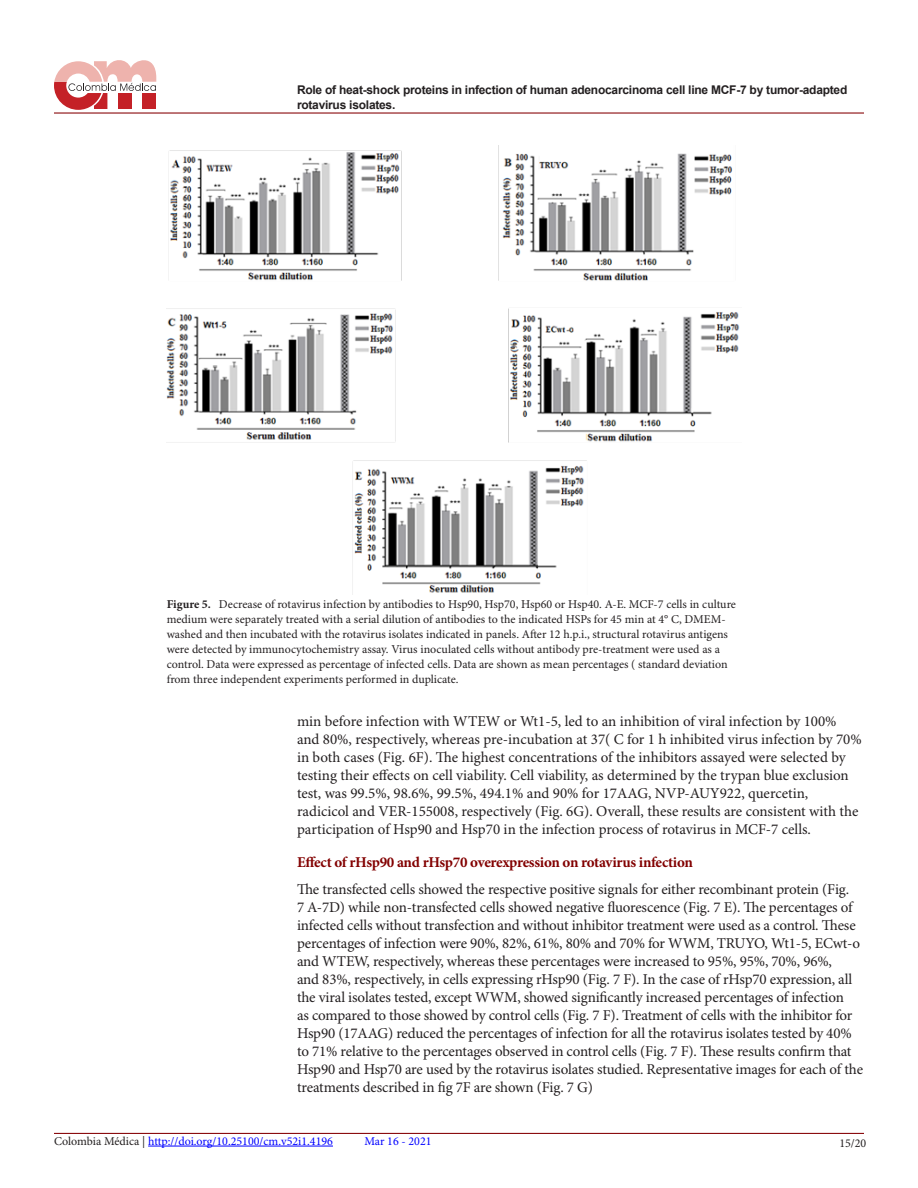
<style>
.page{position:relative;width:918px;height:1188px;background:#fff}
.page>*{position:absolute;margin:0;border:0;box-sizing:border-box;transform-origin:0 0}
.t1{font:15px/18px "Minion Pro";letter-spacing:-.01em;color:#231f20}
.t2{font:700 15px "Minion Pro";letter-spacing:-.02em;color:#820000}
.t3{font:12px/15px "Minion Pro";color:#231f20}
.t4{font:700 12px/15px "Arial";letter-spacing:-.02em;color:#231f20}
.t5{font:12px "Minion Pro";color:#00f}
.s1{font-weight:700}
.s2{color:#231f20}
</style>
<div class="page">
<hr style="left:54px;top:112px;width:810px;height:2px;background:#8b0d10">
<hr style="left:54px;top:1133px;width:810px;height:1px;background:#8b0d10">
<hr style="left:148px;top:1146px;width:185px;height:1px;background:#00f">
<svg style="left:54px;top:60px;width:102px;height:50px"></svg>
<img style="left:166px;top:146px;width:574px;height:449px">
<p class="t4" style="left:297px;top:82px;width:552px">Role of heat-shock proteins in infection of human adenocarcinoma cell line MCF-7 by tumor-adapted rotavirus isolates.</p>
<p class="t3" style="left:167px;top:597px;width:571px"><span class="s1">Figure 5.</span> Decrease of rotavirus infection by antibodies to Hsp90, Hsp70, Hsp60 or Hsp40. A-E. MCF-7 cells in culture medium were separately treated with a serial dilution of antibodies to the indicated HSPs for 45 min at 4° C, DMEM&shy;washed and then incubated with the rotavirus isolates indicated in panels. After 12 h.p.i., structural rotavirus antigens were detected by immunocytochemistry assay. Virus inoculated cells without antibody pre-treatment were used as a control. Data were expressed as percentage of infected cells. Data are shown as mean percentages ( standard deviation from three independent experiments performed in duplicate.</p>
<p class="t1" style="left:297px;top:713px;width:566px">min before infection with WTEW or Wt1-5, led to an inhibition of viral infection by 100% and 80%, respectively, whereas pre-incubation at 37( C for 1 h inhibited virus infection by 70% in both cases (Fig. 6F). The highest concentrations of the inhibitors assayed were selected by testing their effects on cell viability. Cell viability, as determined by the trypan blue exclusion test, was 99.5%, 98.6%, 99.5%, 494.1% and 90% for 17AAG, NVP-AUY922, quercetin, radicicol and VER-155008, respectively (Fig. 6G). Overall, these results are consistent with the participation of Hsp90 and Hsp70 in the infection process of rotavirus in MCF-7 cells.</p>
<p class="t2" style="left:297px;top:852px;width:398px">Effect of rHsp90 and rHsp70 overexpression on rotavirus infection</p>
<p class="t1" style="left:297px;top:881px;width:568px">The transfected cells showed the respective positive signals for either recombinant protein (Fig.<br>7 A-7D) while non-transfected cells showed negative fluorescence (Fig. 7 E). The percentages of infected cells without transfection and without inhibitor treatment were used as a control. These percentages of infection were 90%, 82%, 61%, 80% and 70% for WWM, TRUYO, Wt1-5, ECwt-o and WTEW, respectively, whereas these percentages were increased to 95%, 95%, 70%, 96%,<br>and 83%, respectively, in cells expressing rHsp90 (Fig. 7 F). In the case of rHsp70 expression, all the viral isolates tested, except WWM, showed significantly increased percentages of infection<br>as compared to those showed by control cells (Fig. 7 F). Treatment of cells with the inhibitor for Hsp90 (17AAG) reduced the percentages of infection for all the rotavirus isolates tested by 40% to 71% relative to the percentages observed in control cells (Fig. 7 F). These results confirm that Hsp90 and Hsp70 are used by the rotavirus isolates studied. Representative images for each of the treatments described in fig 7F are shown (Fig. 7 G)</p>
<p class="t5" style="left:54px;top:1134px;width:280px"><span class="s2">Colombia Médica |</span> http://doi.org/10.25100/cm.v52i1.4196</p>
<p class="t5" style="left:364px;top:1134px;width:69px">Mar 16 - 2021</p>
<p class="t3" style="left:840px;top:1136px;width:28px">15/20</p>
</div>
